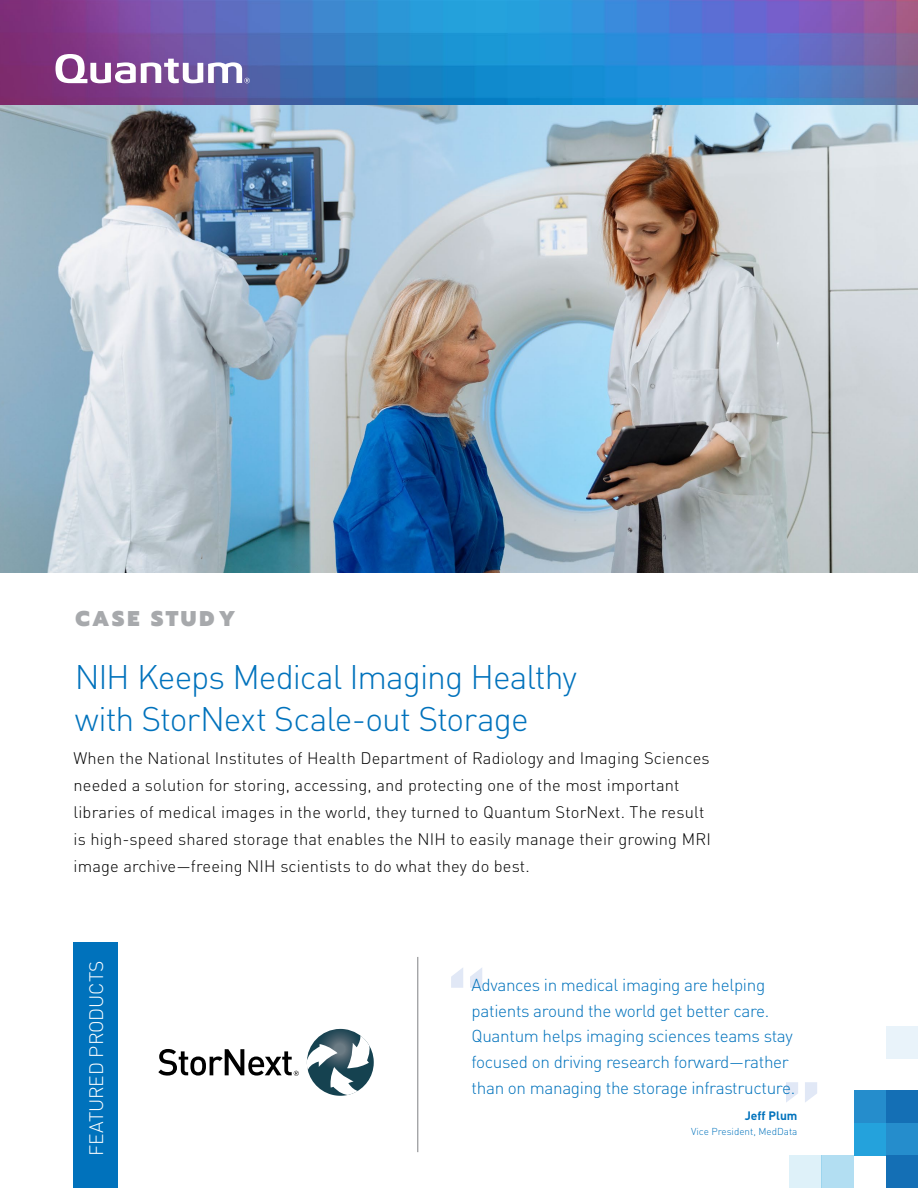
<style>
.page{position:relative;width:918px;height:1188px;background:#fff}
.page>*{position:absolute;margin:0;border:0;box-sizing:border-box;transform-origin:0 0}
.t1{font:700 90.15px "DIN Pro";color:#e1e8f6}
.t2{font:300 33.75px/42px "DIN Pro";letter-spacing:-.03em;color:#0072bc}
.t3{font:900 21.3px "Prompt";letter-spacing:.12em;color:#a7a9ac}
.t4{font:300 19.2px "DIN Pro";letter-spacing:-.01em;color:#fff}
.t5{font:300 17.1px/25.7px "DIN Pro";letter-spacing:-.02em;color:#0072bc}
.t6{font:300 16.5px/27px "DIN Pro";letter-spacing:.01em;color:#000}
.t7{font:700 12.15px "DIN Pro";color:#0072bc}
.t8{font:300 9.9px "DIN Pro";color:#0072bc}
</style>
<div class="page">
<img style="left:0;top:0;width:918px;height:106px">
<svg style="left:56px;top:54px;width:194px;height:29px"></svg>
<svg style="left:307px;top:1029px;width:64px;height:67px"></svg>
<svg style="left:158px;top:1049px;width:141px;height:27px"></svg>
<div style="left:854px;top:1091px;width:32px;height:32px;background:#258dcc"></div>
<div style="left:854px;top:1123px;width:32px;height:33px;background:#24a2dc"></div>
<div style="left:886px;top:1091px;width:32px;height:32px;background:#146fb5"></div>
<div style="left:886px;top:1123px;width:32px;height:33px;background:#258dcc"></div>
<div style="left:886px;top:1156px;width:32px;height:32px;background:#146fb5"></div>
<div style="left:822px;top:1156px;width:32px;height:32px;background:#b2def2"></div>
<div style="left:886px;top:1026px;width:32px;height:32px;background:#e9f3fa"></div>
<div style="left:789px;top:1156px;width:33px;height:32px;background:#def1f9"></div>
<img style="left:0;top:106px;width:918px;height:466px">
<div style="left:73px;top:942px;width:45px;height:246px;background:#0072bc"></div>
<hr style="left:418px;top:957px;width:1px;height:195px;background:#808285">
<p class="t3" style="left:76px;top:602px;width:161px">CASE STUDY</p>
<p class="t2" style="left:75px;top:653px;width:504px">NIH Keeps Medical Imaging Healthy with StorNext Scale-out Storage</p>
<p class="t6" style="left:73px;top:743px;width:639px">When the National Institutes of Health Department of Radiology and Imaging Sciences needed a solution for storing, accessing, and protecting one of the most important libraries of medical images in the world, they turned to Quantum StorNext. The result is high-speed shared storage that enables the NIH to easily manage their growing MRI image archive—freeing NIH scientists to do what they do best.</p>
<p class="t4" style="left:81px;top:1156px;width:197px;rotate:-90deg">FEATURED PRODUCTS</p>
<p class="t1" style="left:445px;top:933px;width:45px">“</p>
<p class="t5" style="left:472px;top:970px;width:325px">Advances in medical imaging are helping patients around the world get better care.<br>Quantum helps imaging sciences teams stay focused on driving research forward—rather than on managing the storage infrastructure.</p>
<p class="t7" style="left:745px;top:1106px;width:54px">Jeff Plum</p>
<p class="t8" style="left:691px;top:1124px;width:108px">Vice President, MedData</p>
<p class="t1" style="left:780px;top:1039px;width:45px">”</p>
</div>
